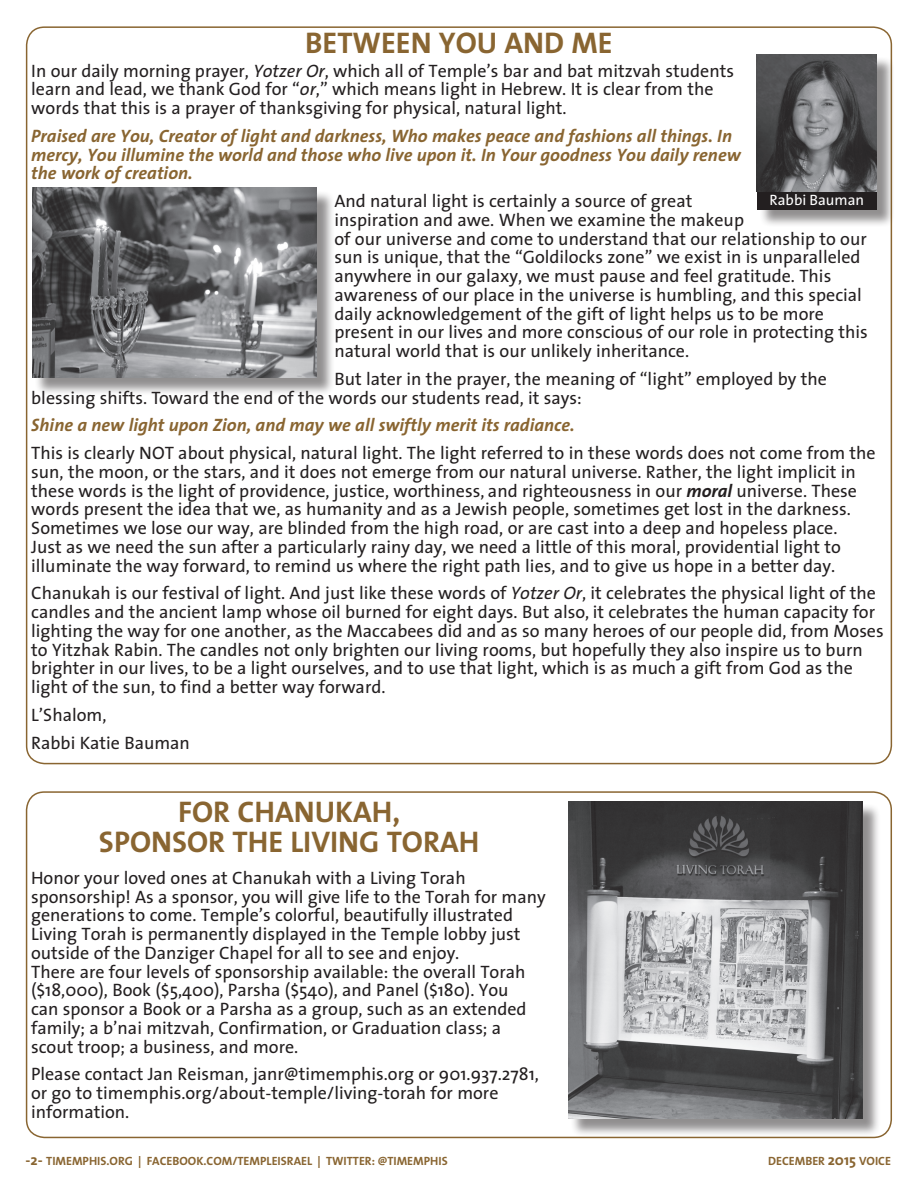
<style>
.page{position:relative;width:918px;height:1188px;background:#fff}
.page>*{position:absolute;margin:0;border:0;box-sizing:border-box;transform-origin:0 0}
.t1{font:700 30px "The Sans";color:#896531}
.t2{font:18px/18.8px "The Sans";color:#231f20}
.t3{font:italic 700 18px/18.8px "The Sans";color:#896531}
.t4{font:15px "The Sans";color:#fff}
.t5{font:700 12px "The Sans";color:#896531}
.s1{font-style:italic}
.s2{font-weight:700;font-style:italic}
.s3{font-size:15px}
</style>
<div class="page">
<div style="left:26px;top:791px;width:866px;height:347px;border:2px solid #896531;border-radius:18px"></div>
<div style="left:571px;top:803px;width:309px;height:334px;background:#231f20;opacity:.5"></div>
<img style="left:568px;top:801px;width:294px;height:317px">
<div style="left:759px;top:56px;width:137px;height:172px;background:#231f20;opacity:.5"></div>
<div style="left:757px;top:191px;width:120px;height:18px;background:#231f20"></div>
<img style="left:757px;top:54px;width:120px;height:137px">
<div style="left:34px;top:190px;width:301px;height:206px;background:#231f20;opacity:.5"></div>
<img style="left:32px;top:188px;width:284px;height:189px">
<p class="t1" style="left:305px;top:18px;width:309px">BETWEEN YOU AND ME</p>
<p class="t2" style="left:31px;top:61px;width:704px">In our daily morning prayer, <span class="s1">Yotzer Or</span>, which all of Temple’s bar and bat mitzvah students learn and lead, we thank God for “<span class="s1">or</span>,” which means light in Hebrew. It is clear from the words that this is a prayer of thanksgiving for physical, natural light.</p>
<p class="t3" style="left:31px;top:126px;width:711px">Praised are You, Creator of light and darkness, Who makes peace and fashions all things. In mercy, You illumine the world and those who live upon it. In Your goodness You daily renew the work of creation.</p>
<p class="t2" style="left:334px;top:191px;width:535px">And natural light is certainly a source of great<br>inspiration and awe. When we examine the makeup<br>of our universe and come to understand that our relationship to our sun is unique, that the “Goldilocks zone” we exist in is unparalleled anywhere in our galaxy, we must pause and feel gratitude. This awareness of our place in the universe is humbling, and this special daily acknowledgement of the gift of light helps us to be more present in our lives and more conscious of our role in protecting this natural world that is our unlikely inheritance.</p>
<p class="t2" style="left:31px;top:369px;width:797px;text-indent:303px">But later in the prayer, the meaning of “light” employed by the blessing shifts. Toward the end of the words our students read, it says:</p>
<p class="t3" style="left:31px;top:415px;width:545px">Shine a new light upon Zion, and may we all swiftly merit its radiance.</p>
<p class="t2" style="left:31px;top:443px;width:846px">This is clearly NOT about physical, natural light. The light referred to in these words does not come from the sun, the moon, or the stars, and it does not emerge from our natural universe. Rather, the light implicit in these words is the light of providence, justice, worthiness, and righteousness in our <span class="s2">moral</span> universe. These words present the idea that we, as humanity and as a Jewish people, sometimes get lost in the darkness.<br>Sometimes we lose our way, are blinded from the high road, or are cast into a deep and hopeless place.<br>Just as we need the sun after a particularly rainy day, we need a little of this moral, providential light to illuminate the way forward, to remind us where the right path lies, and to give us hope in a better day.</p>
<p class="t2" style="left:31px;top:583px;width:854px">Chanukah is our festival of light. And just like these words of <span class="s1">Yotzer Or</span>, it celebrates the physical light of the candles and the ancient lamp whose oil burned for eight days. But also, it celebrates the human capacity for lighting the way for one another, as the Maccabees did and as so many heroes of our people did, from Moses to Yitzhak Rabin. The candles not only brighten our living rooms, but hopefully they also inspire us to burn brighter in our lives, to be a light ourselves, and to use that light, which is as much a gift from God as the light of the sun, to find a better way forward.</p>
<p class="t2" style="left:31px;top:705px;width:77px">L’Shalom,</p>
<p class="t2" style="left:31px;top:733px;width:160px">Rabbi Katie Bauman</p>
<p class="t4" style="left:770px;top:187px;width:96px">Rabbi Bauman</p>
<p class="t1" style="left:178px;top:786px;width:224px">FOR CHANUKAH,</p>
<p class="t1" style="left:99px;top:816px;width:382px">SPONSOR THE LIVING TORAH</p>
<p class="t2" style="left:31px;top:868px;width:516px">Honor your loved ones at Chanukah with a Living Torah sponsorship! As a sponsor, you will give life to the Torah for many generations to come. Temple’s colorful, beautifully illustrated Living Torah is permanently displayed in the Temple lobby just outside of the Danziger Chapel for all to see and enjoy.</p>
<p class="t2" style="left:31px;top:962px;width:497px">There are four levels of sponsorship available: the overall Torah ($18,000), Book ($5,400), Parsha ($540), and Panel ($180). You can sponsor a Book or a Parsha as a group, such as an extended family; a b’nai mitzvah, Confirmation, or Graduation class; a scout troop; a business, and more.</p>
<p class="t2" style="left:31px;top:1064px;width:509px">Please contact Jan Reisman, janr@timemphis.org or 901.937.2781, or go to timemphis.org/about-temple/living-torah for more information.</p>
<p class="t5" style="left:26px;top:1151px;width:424px"><span class="s3">-2-</span> TIMEMPHIS.ORG | FACEBOOK.COM/TEMPLEISRAEL | TWITTER: @TIMEMPHIS</p>
<p class="t5" style="left:768px;top:1151px;width:124px">DECEMBER <span class="s3">2015</span> VOICE</p>
</div>
